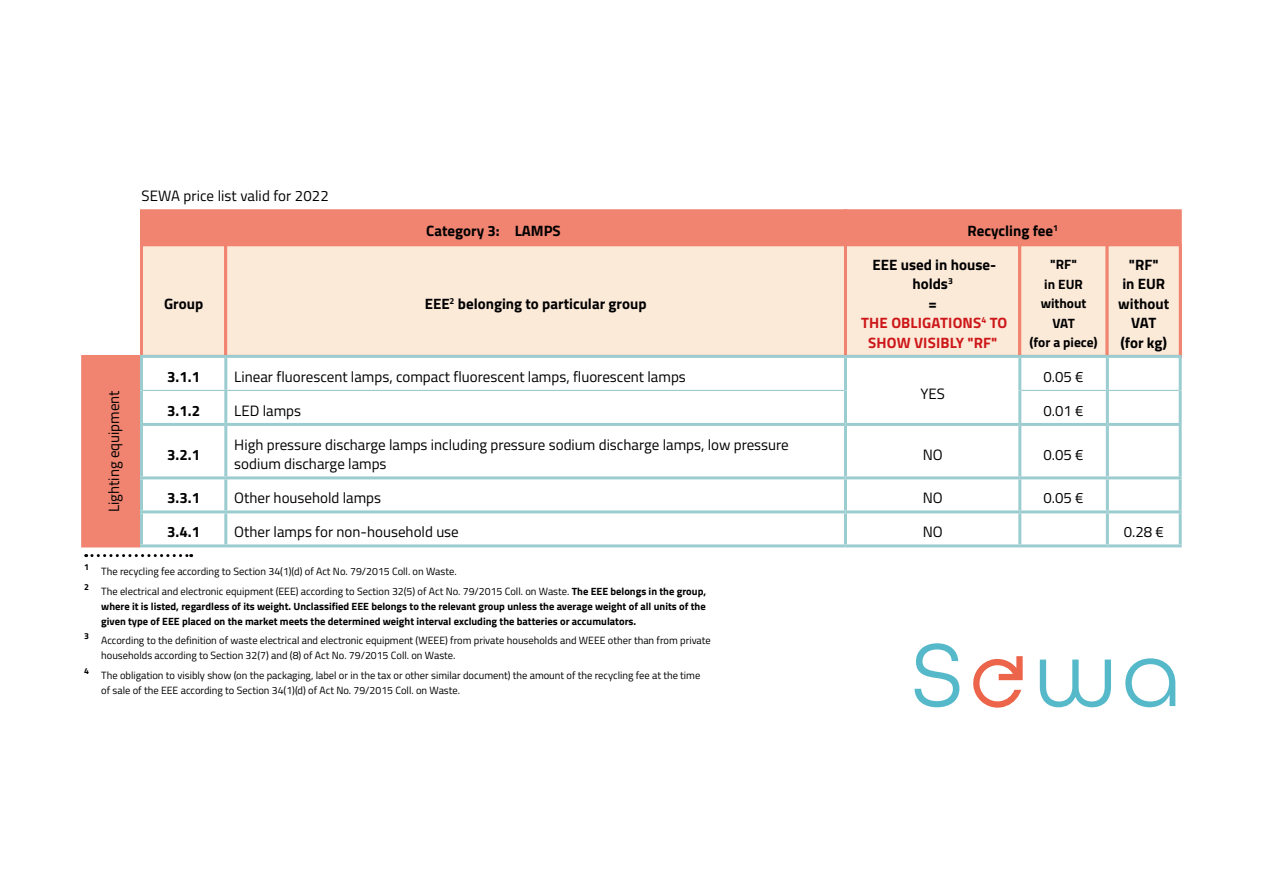
<style>
.page{position:relative;width:1263px;height:893px;background:#fff}
.page>*{position:absolute;margin:0;border:0;box-sizing:border-box;transform-origin:0 0}
.t1{font:15px/19.5px "Titillium Web";color:#000}
.t2{font:700 15px/19.5px "Titillium Web";color:#000;text-align:center}
.t3{font:700 15px/19.5px "Titillium Web";letter-spacing:.01em;color:#cd1719;text-align:center}
.t4{font:700 13.5px/19.5px "Titillium Web";color:#000;text-align:center}
.t5{font:10.5px/15px "Titillium Web";color:#000}
.t6{font:700 10.5px/15px "Titillium Web";color:#000;text-align:justify}
.t7{font:700 8.7px "Titillium Web";color:#000}
.s1{color:#000}
.s2{font-weight:400}
</style>
<div class="page">
<div style="left:140px;top:209px;width:707px;height:149px;background:#f08471;border:3px solid #f08471"></div>
<div style="left:81px;top:355px;width:59px;height:192px;background:#f08471"></div>
<div style="left:844px;top:209px;width:338px;height:149px;background:#f08471;border:3px solid #f08471"></div>
<div style="left:140px;top:243px;width:87px;height:115px;background:#fcead9;border:3px solid #f08471"></div>
<div style="left:224px;top:243px;width:623px;height:115px;background:#fcead9;border:3px solid #f08471"></div>
<div style="left:844px;top:243px;width:177px;height:115px;background:#fcead9;border:3px solid #f08471"></div>
<div style="left:1018px;top:243px;width:91px;height:115px;background:#fcead9;border:3px solid #f08471"></div>
<div style="left:1106px;top:243px;width:76px;height:115px;background:#fcead9;border:3px solid #f08471"></div>
<svg style="left:143px;top:358px;width:1036px;height:186px"></svg>
<hr style="left:224px;top:358px;width:3px;height:32px;background:#9bcccf">
<hr style="left:224px;top:391px;width:3px;height:32px;background:#9bcccf">
<hr style="left:224px;top:426px;width:3px;height:50px;background:#9bcccf">
<hr style="left:224px;top:479px;width:3px;height:31px;background:#9bcccf">
<hr style="left:224px;top:513px;width:3px;height:31px;background:#9bcccf">
<hr style="left:844px;top:426px;width:3px;height:50px;background:#9bcccf">
<hr style="left:844px;top:479px;width:3px;height:31px;background:#9bcccf">
<hr style="left:844px;top:513px;width:3px;height:31px;background:#9bcccf">
<hr style="left:1018px;top:426px;width:3px;height:50px;background:#9bcccf">
<hr style="left:1018px;top:479px;width:3px;height:31px;background:#9bcccf">
<hr style="left:1018px;top:513px;width:3px;height:31px;background:#9bcccf">
<hr style="left:1106px;top:358px;width:3px;height:32px;background:#9bcccf">
<hr style="left:1106px;top:391px;width:3px;height:32px;background:#9bcccf">
<hr style="left:1106px;top:426px;width:3px;height:50px;background:#9bcccf">
<hr style="left:1106px;top:479px;width:3px;height:31px;background:#9bcccf">
<hr style="left:1106px;top:513px;width:3px;height:31px;background:#9bcccf">
<hr style="left:140px;top:355px;width:86px;height:3px;background:#9bcccf">
<hr style="left:226px;top:355px;width:619px;height:3px;background:#9bcccf">
<hr style="left:1020px;top:355px;width:87px;height:3px;background:#9bcccf">
<hr style="left:1107px;top:355px;width:75px;height:3px;background:#9bcccf">
<hr style="left:1179px;top:358px;width:3px;height:32px;background:#9bcccf">
<hr style="left:1179px;top:426px;width:3px;height:50px;background:#9bcccf">
<hr style="left:140px;top:358px;width:3px;height:32px;background:#9bcccf">
<hr style="left:140px;top:426px;width:3px;height:50px;background:#9bcccf">
<hr style="left:140px;top:513px;width:3px;height:31px;background:#9bcccf">
<hr style="left:1179px;top:513px;width:3px;height:31px;background:#9bcccf">
<hr style="left:140px;top:544px;width:86px;height:3px;background:#9bcccf">
<hr style="left:226px;top:544px;width:619px;height:3px;background:#9bcccf">
<hr style="left:845px;top:544px;width:175px;height:3px;background:#9bcccf">
<hr style="left:1020px;top:544px;width:87px;height:3px;background:#9bcccf">
<hr style="left:1107px;top:544px;width:75px;height:3px;background:#9bcccf">
<hr style="left:143px;top:390px;width:83px;height:1px;background:#9bcccf">
<hr style="left:226px;top:390px;width:618px;height:1px;background:#9bcccf">
<hr style="left:1021px;top:390px;width:86px;height:1px;background:#9bcccf">
<hr style="left:1107px;top:390px;width:72px;height:1px;background:#9bcccf">
<hr style="left:140px;top:390px;width:3px;height:33px;background:#9bcccf">
<hr style="left:1179px;top:390px;width:3px;height:33px;background:#9bcccf">
<hr style="left:140px;top:423px;width:86px;height:3px;background:#9bcccf">
<hr style="left:226px;top:423px;width:619px;height:3px;background:#9bcccf">
<hr style="left:1020px;top:423px;width:87px;height:3px;background:#9bcccf">
<hr style="left:1107px;top:423px;width:75px;height:3px;background:#9bcccf">
<hr style="left:845px;top:355px;width:175px;height:3px;background:#9bcccf">
<hr style="left:844px;top:358px;width:3px;height:32px;background:#9bcccf">
<hr style="left:1018px;top:358px;width:3px;height:32px;background:#9bcccf">
<hr style="left:844px;top:390px;width:3px;height:33px;background:#9bcccf">
<hr style="left:1018px;top:390px;width:3px;height:33px;background:#9bcccf">
<hr style="left:845px;top:423px;width:175px;height:3px;background:#9bcccf">
<hr style="left:140px;top:476px;width:86px;height:3px;background:#9bcccf">
<hr style="left:140px;top:479px;width:3px;height:31px;background:#9bcccf">
<hr style="left:226px;top:476px;width:619px;height:3px;background:#9bcccf">
<hr style="left:845px;top:476px;width:175px;height:3px;background:#9bcccf">
<hr style="left:1020px;top:476px;width:87px;height:3px;background:#9bcccf">
<hr style="left:1107px;top:476px;width:75px;height:3px;background:#9bcccf">
<hr style="left:1179px;top:479px;width:3px;height:31px;background:#9bcccf">
<hr style="left:140px;top:510px;width:86px;height:3px;background:#9bcccf">
<hr style="left:226px;top:510px;width:619px;height:3px;background:#9bcccf">
<hr style="left:845px;top:510px;width:175px;height:3px;background:#9bcccf">
<hr style="left:1020px;top:510px;width:87px;height:3px;background:#9bcccf">
<hr style="left:1107px;top:510px;width:75px;height:3px;background:#9bcccf">
<svg style="left:86px;top:554px;width:106px;height:3px"></svg>
<svg style="left:973px;top:656px;width:50px;height:52px"></svg>
<svg style="left:914px;top:643px;width:45px;height:64px"></svg>
<svg style="left:1040px;top:660px;width:71px;height:47px"></svg>
<svg style="left:1125px;top:658px;width:50px;height:49px"></svg>
<h1 class="t1" style="left:142px;top:186px;width:189px">SEWA price list valid for 2022</h1>
<h1 class="t2" style="left:426px;top:220px;width:136px">Category 3: LAMPS</h1>
<h1 class="t2" style="left:967px;top:220px;width:92px">Recycling fee<sup>1</sup></h1>
<h1 class="t2" style="left:164px;top:293px;width:41px">Group</h1>
<h1 class="t2" style="left:425px;top:293px;width:223px">EEE<sup>2</sup> belonging to particular group</h1>
<h1 class="t3" style="left:861px;top:254px;width:148px"><span class="s1">EEE used in house&shy;holds</span><sup>3<br></sup><span class="s1">=<br></span>THE OBLIGATIONS<sup>4</sup> TO<br>SHOW VISIBLY "RF"</h1>
<p class="t4" style="left:1029px;top:254px;width:70px">"RF"<br>in EUR without<br>VAT<br>(for a piece)</p>
<h1 class="t2" style="left:1118px;top:254px;width:52px">"RF"<br>in EUR without<br>VAT (for kg)</h1>
<h1 class="t2" style="left:167px;top:366px;width:34px">3.1.1</h1>
<h1 class="t1" style="left:234px;top:366px;width:453px">Linear fluorescent lamps, compact fluorescent lamps, fluorescent lamps</h1>
<h1 class="t1" style="left:1043px;top:366px;width:42px">0.05 €</h1>
<h1 class="t1" style="left:103px;top:512px;width:123px;rotate:-90deg">Lighting equipment</h1>
<h1 class="t1" style="left:920px;top:383px;width:26px">YES</h1>
<h1 class="t2" style="left:167px;top:400px;width:34px">3.1.2</h1>
<h1 class="t1" style="left:234px;top:400px;width:68px">LED lamps</h1>
<h1 class="t1" style="left:1043px;top:400px;width:42px">0.01 €</h1>
<h1 class="t2" style="left:167px;top:444px;width:34px">3.2.1</h1>
<h1 class="t1" style="left:234px;top:434px;width:556px">High pressure discharge lamps including pressure sodium discharge lamps, low pressure sodium discharge lamps</h1>
<h1 class="t1" style="left:923px;top:444px;width:22px">NO</h1>
<h1 class="t1" style="left:1043px;top:444px;width:42px">0.05 €</h1>
<h1 class="t2" style="left:167px;top:488px;width:34px">3.3.1</h1>
<h1 class="t1" style="left:234px;top:488px;width:148px">Other household lamps</h1>
<h1 class="t1" style="left:923px;top:488px;width:22px">NO</h1>
<h1 class="t1" style="left:1043px;top:488px;width:42px">0.05 €</h1>
<h1 class="t2" style="left:167px;top:522px;width:34px">3.4.1</h1>
<h1 class="t1" style="left:234px;top:522px;width:226px">Other lamps for non-household use</h1>
<h1 class="t1" style="left:923px;top:522px;width:22px">NO</h1>
<h1 class="t1" style="left:1124px;top:522px;width:42px">0.28 €</h1>
<p class="t7" style="left:84px;top:560px;width:6px">1</p>
<p class="t5" style="left:101px;top:563px;width:357px">The recycling fee according to Section 34(1)(d) of Act No. 79/2015 Coll. on Waste.</p>
<p class="t7" style="left:84px;top:580px;width:6px">2</p>
<p class="t6" style="left:101px;top:583px;width:606px"><span class="s2">The electrical and electronic equipment (EEE) according to Section 32(5) of Act No. 79/2015 Coll. on Waste.</span> The EEE belongs in the group, where it is listed, regardless of its weight. Unclassified EEE belongs to the relevant group unless the average weight of all units of the given type of EEE placed on the market meets the determined weight interval excluding the batteries or accumulators.</p>
<p class="t7" style="left:84px;top:629px;width:6px">3</p>
<p class="t5" style="left:101px;top:632px;width:611px">According to the definition of waste electrical and electronic equipment (WEEE) from private households and WEEE other than from private households according to Section 32(7) and (8) of Act No. 79/2015 Coll. on Waste.</p>
<p class="t7" style="left:84px;top:664px;width:6px">4</p>
<p class="t5" style="left:101px;top:667px;width:601px">The obligation to visibly show (on the packaging, label or in the tax or other similar document) the amount of the recycling fee at the time of sale of the EEE according to Section 34(1)(d) of Act No. 79/2015 Coll. on Waste.</p>
</div>
